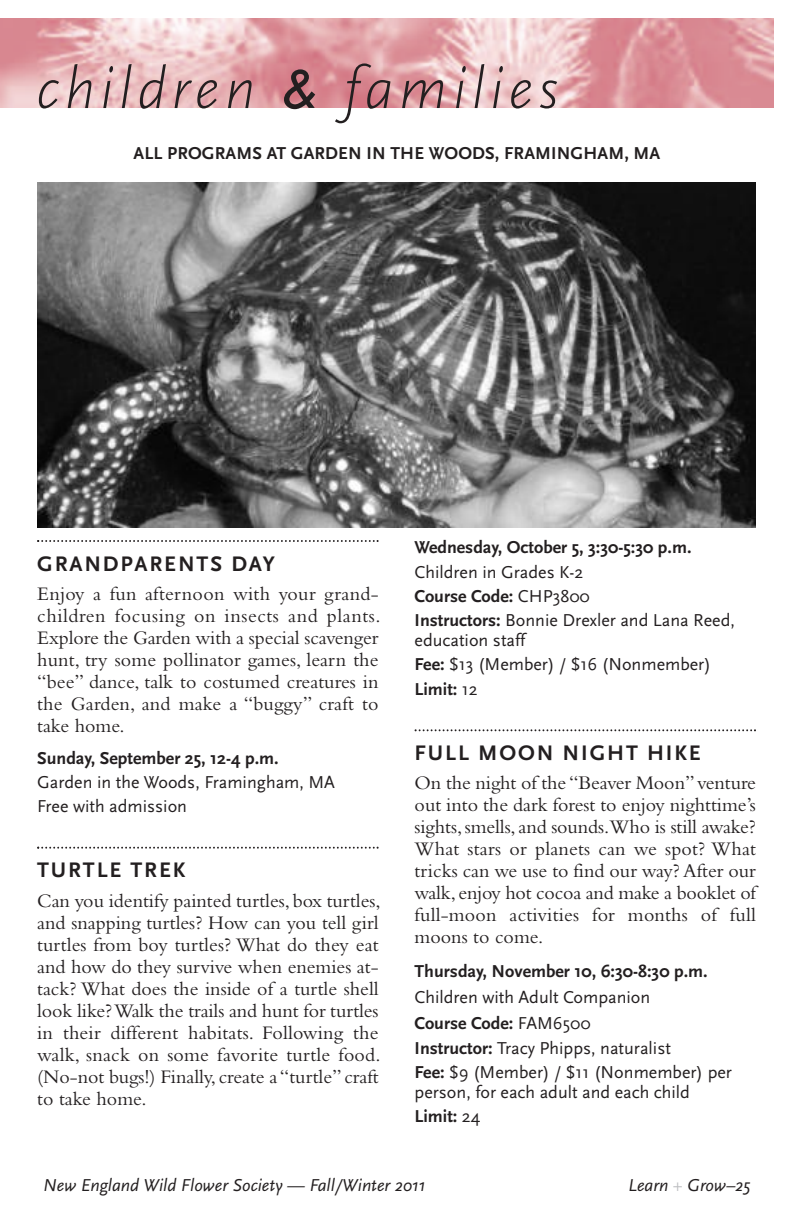
<style>
.page{position:relative;width:792px;height:1224px;background:#fff}
.page>*{position:absolute;margin:0;border:0;box-sizing:border-box;transform-origin:0 0}
.t1{font:italic 300 60px "Scala Sans OT";letter-spacing:.08em;color:#231f20}
.t2{font:700 22px "Scala Sans OT";letter-spacing:.085em;color:#231f20}
.t3{font:20px/22px "Bembo";color:#231f20;text-align:justify}
.t4{font:18px/24.4px "Scala Sans OT";color:#231f20}
.t5{font:700 18px "Scala Sans OT";color:#231f20}
.t6{font:italic 18px "Scala Sans OT";color:#231f20}
.s1{font-family:"Tw Cen";font-weight:400}
.s2{font-weight:700}
.s3{color:#bcbdc0}
</style>
<div class="page">
<img style="left:0;top:18px;width:774px;height:90px">
<svg style="left:37px;top:540px;width:342px;height:2px"></svg>
<svg style="left:37px;top:847px;width:342px;height:2px"></svg>
<svg style="left:415px;top:729px;width:341px;height:2px"></svg>
<img style="left:37px;top:183px;width:719px;height:344px">
<h1 class="t1" style="left:36px;top:68px;width:524px">children <span class="s1">&amp;</span> families</h1>
<p class="t5" style="left:134px;top:147px;width:528px">ALL PROGRAMS AT GARDEN IN THE WOODS, FRAMINGHAM, MA</p>
<p class="t2" style="left:37px;top:556px;width:239px">GRANDPARENTS DAY</p>
<p class="t3" style="left:37px;top:585px;width:345px">Enjoy a fun afternoon with your grand&shy;children focusing on insects and plants.<br>Explore the Garden with a special scavenger hunt, try some pollinator games, learn the “bee” dance, talk to costumed creatures in the Garden, and make a “buggy” craft to take home.</p>
<p class="t5" style="left:37px;top:752px;width:243px">Sunday, September 25, 12-4 p.m.</p>
<p class="t4" style="left:37px;top:772px;width:299px">Garden in the Woods, Framingham, MA<br>Free with admission</p>
<p class="t2" style="left:37px;top:863px;width:150px">TURTLE TREK</p>
<p class="t3" style="left:37px;top:891px;width:345px">Can you identify painted turtles, box turtles, and snapping turtles? How can you tell girl turtles from boy turtles? What do they eat and how do they survive when enemies at&shy;tack? What does the inside of a turtle shell look like?Walk the trails and hunt for turtles in their different habitats. Following the walk, snack on some favorite turtle food. (No-not bugs!) Finally, create a “turtle” craft to take home.</p>
<p class="t5" style="left:415px;top:541px;width:278px">Wednesday, October 5, 3:30-5:30 p.m.</p>
<p class="t4" style="left:415px;top:562px;width:322px">Children in Grades K-2<br><span class="s2">Course Code:</span> CHP3800<br><span class="s2">Instructors:</span> Bonnie Drexler and Lana Reed,</p>
<p class="t4" style="left:415px;top:630px;width:298px">education staff<br><span class="s2">Fee:</span> $13 (Member) / $16 (Nonmember)<br><span class="s2">Limit:</span> 12</p>
<p class="t2" style="left:415px;top:746px;width:288px">FULL MOON NIGHT HIKE</p>
<p class="t3" style="left:415px;top:774px;width:343px">On the night of the “Beaver Moon” venture out into the dark forest to enjoy nighttime’s sights,smells,and sounds.Who is still awake?<br>What stars or planets can we spot? What tricks can we use to find our way? After our walk, enjoy hot cocoa and make a booklet of full-moon activities for months of full moons to come.</p>
<p class="t5" style="left:415px;top:965px;width:295px">Thursday, November 10, 6:30-8:30 p.m.</p>
<p class="t4" style="left:415px;top:986px;width:237px;line-height:26.4px">Children with Adult Companion<br><span class="s2">Course Code:</span> FAM6500</p>
<p class="t4" style="left:415px;top:1038px;width:319px"><span class="s2">Instructor:</span> Tracy Phipps, naturalist<br><span class="s2">Fee:</span> $9 (Member) / $11 (Nonmember) per</p>
<p class="t4" style="left:415px;top:1082px;width:277px">person, for each adult and each child<br><span class="s2">Limit:</span> 24</p>
<p class="t6" style="left:43px;top:1179px;width:383px">New England Wild Flower Society — Fall/Winter 2011</p>
<p class="t6" style="left:628px;top:1179px;width:123px">Learn <span class="s3">+</span> Grow–25</p>
</div>
